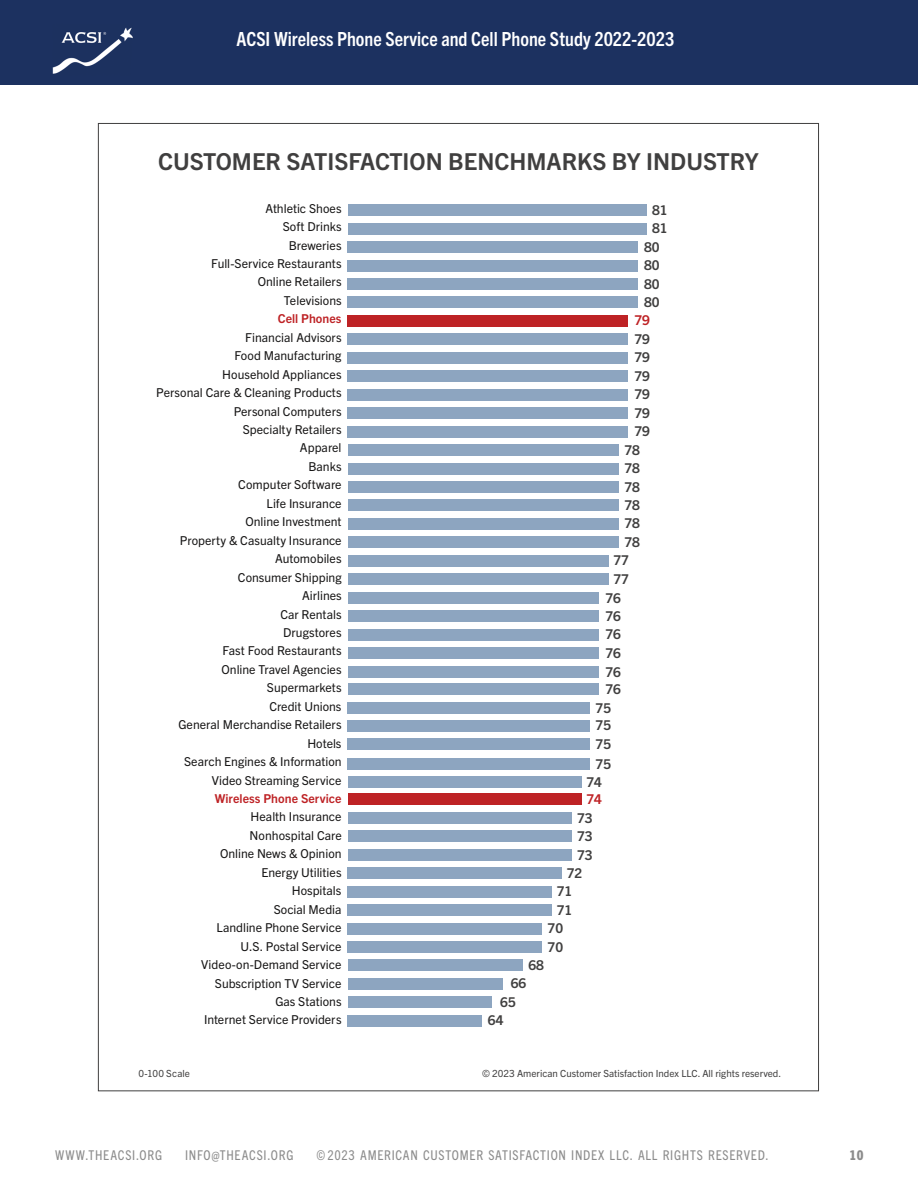
<style>
.page{position:relative;width:918px;height:1188px;background:#fff}
.page>*{position:absolute;margin:0;border:0;box-sizing:border-box;transform-origin:0 0}
.t1{font:700 23.4px "Trade Gothic Next LT Pro";color:#403f3f}
.t2{font:700 condensed 19.5px "Trade Gothic Next LT Pro";color:#fff}
.sidebar{font:condensed 13.5px "Trade Gothic Next LT Pro";letter-spacing:.055em;color:#8c8c8c}
.t3{font:700 13.5px "Trade Gothic Next LT Pro";color:#403f3f}
.t4{font:700 13.5px "Trade Gothic Next LT Pro";color:#be2225}
.sidebar-2{font:800 condensed 13.5px "Trade Gothic Next LT Pro";color:#8c8c8c}
.t5{font:12.3px/18.5px "Trade Gothic Next LT Pro";color:#171616;text-align:right}
.t6{font:9.9px "Trade Gothic Next LT Pro";color:#403f3f}
.s1{font-weight:700;color:#be2225}
</style>
<div class="page">
<div style="left:0;top:0;width:918px;height:84px;background:#1c3160"></div>
<div style="left:348px;top:297px;width:290px;height:11px;background:#8da5c0"></div>
<div style="left:348px;top:333px;width:280px;height:12px;background:#8da5c0"></div>
<div style="left:348px;top:352px;width:280px;height:12px;background:#8da5c0"></div>
<div style="left:348px;top:260px;width:290px;height:11px;background:#8da5c0"></div>
<div style="left:348px;top:370px;width:280px;height:12px;background:#8da5c0"></div>
<div style="left:348px;top:204px;width:299px;height:12px;background:#8da5c0"></div>
<div style="left:348px;top:444px;width:270px;height:12px;background:#8da5c0"></div>
<div style="left:348px;top:278px;width:290px;height:12px;background:#8da5c0"></div>
<div style="left:348px;top:463px;width:270px;height:11px;background:#8da5c0"></div>
<div style="left:348px;top:315px;width:280px;height:12px;background:#be2225"></div>
<div style="left:348px;top:389px;width:280px;height:12px;background:#8da5c0"></div>
<div style="left:348px;top:720px;width:242px;height:11px;background:#8da5c0"></div>
<div style="left:348px;top:223px;width:299px;height:12px;background:#8da5c0"></div>
<div style="left:348px;top:536px;width:270px;height:12px;background:#8da5c0"></div>
<div style="left:348px;top:629px;width:251px;height:11px;background:#8da5c0"></div>
<div style="left:348px;top:555px;width:261px;height:12px;background:#8da5c0"></div>
<div style="left:348px;top:481px;width:270px;height:12px;background:#8da5c0"></div>
<div style="left:348px;top:573px;width:261px;height:12px;background:#8da5c0"></div>
<div style="left:348px;top:830px;width:224px;height:12px;background:#8da5c0"></div>
<div style="left:348px;top:793px;width:233px;height:12px;background:#be2225"></div>
<div style="left:348px;top:923px;width:194px;height:11px;background:#8da5c0"></div>
<div style="left:348px;top:849px;width:224px;height:12px;background:#8da5c0"></div>
<div style="left:348px;top:812px;width:224px;height:12px;background:#8da5c0"></div>
<div style="left:348px;top:886px;width:204px;height:11px;background:#8da5c0"></div>
<div style="left:348px;top:867px;width:214px;height:12px;background:#8da5c0"></div>
<div style="left:348px;top:941px;width:194px;height:12px;background:#8da5c0"></div>
<div style="left:348px;top:960px;width:174px;height:11px;background:#8da5c0"></div>
<div style="left:348px;top:978px;width:155px;height:12px;background:#8da5c0"></div>
<div style="left:348px;top:1015px;width:134px;height:12px;background:#8da5c0"></div>
<div style="left:348px;top:518px;width:270px;height:12px;background:#8da5c0"></div>
<div style="left:348px;top:500px;width:270px;height:11px;background:#8da5c0"></div>
<div style="left:348px;top:407px;width:280px;height:12px;background:#8da5c0"></div>
<div style="left:348px;top:776px;width:233px;height:12px;background:#8da5c0"></div>
<div style="left:348px;top:647px;width:251px;height:12px;background:#8da5c0"></div>
<div style="left:348px;top:758px;width:242px;height:12px;background:#8da5c0"></div>
<div style="left:348px;top:241px;width:290px;height:12px;background:#8da5c0"></div>
<div style="left:348px;top:426px;width:280px;height:11px;background:#8da5c0"></div>
<div style="left:348px;top:610px;width:251px;height:12px;background:#8da5c0"></div>
<div style="left:348px;top:702px;width:242px;height:12px;background:#8da5c0"></div>
<div style="left:348px;top:666px;width:251px;height:12px;background:#8da5c0"></div>
<div style="left:348px;top:739px;width:242px;height:11px;background:#8da5c0"></div>
<div style="left:348px;top:592px;width:251px;height:12px;background:#8da5c0"></div>
<div style="left:348px;top:996px;width:144px;height:12px;background:#8da5c0"></div>
<div style="left:348px;top:904px;width:204px;height:12px;background:#8da5c0"></div>
<div style="left:348px;top:683px;width:251px;height:12px;background:#8da5c0"></div>
<p class="t2" style="left:237px;top:26px;width:439px">ACSI Wireless Phone Service and Cell Phone Study 2022-2023</p>
<p class="t1" style="left:158px;top:145px;width:602px">CUSTOMER SATISFACTION BENCHMARKS BY INDUSTRY</p>
<p class="t5" style="left:156px;top:198px;width:187px">Athletic Shoes<br>Soft Drinks<br>Breweries<br>Full-Service Restaurants<br>Online Retailers<br>Televisions<br><span class="s1">Cell Phones<br></span>Financial Advisors<br>Food Manufacturing<br>Household Appliances<br>Personal Care &amp; Cleaning Products<br>Personal Computers<br>Specialty Retailers<br>Apparel<br>Banks<br>Computer Software<br>Life Insurance<br>Online Investment<br>Property &amp; Casualty Insurance<br>Automobiles<br>Consumer Shipping<br>Airlines<br>Car Rentals<br>Drugstores<br>Fast Food Restaurants<br>Online Travel Agencies<br>Supermarkets<br>Credit Unions<br>General Merchandise Retailers<br>Hotels<br>Search Engines &amp; Information<br>Video Streaming Service<br><span class="s1">Wireless Phone Service<br></span>Health Insurance<br>Nonhospital Care<br>Online News &amp; Opinion<br>Energy Utilities<br>Hospitals<br>Social Media<br>Landline Phone Service<br>U.S. Postal Service<br>Video-on-Demand Service<br>Subscription TV Service<br>Gas Stations<br>Internet Service Providers</p>
<p class="t3" style="left:652px;top:200px;width:17px">81</p>
<p class="t3" style="left:652px;top:219px;width:17px">81</p>
<p class="t3" style="left:644px;top:237px;width:17px">80</p>
<p class="t3" style="left:644px;top:256px;width:17px">80</p>
<p class="t3" style="left:644px;top:274px;width:17px">80</p>
<p class="t3" style="left:644px;top:293px;width:17px">80</p>
<p class="t4" style="left:634px;top:311px;width:17px">79</p>
<p class="t3" style="left:634px;top:330px;width:17px">79</p>
<p class="t3" style="left:634px;top:348px;width:17px">79</p>
<p class="t3" style="left:634px;top:367px;width:17px">79</p>
<p class="t3" style="left:634px;top:385px;width:17px">79</p>
<p class="t3" style="left:634px;top:403px;width:17px">79</p>
<p class="t3" style="left:634px;top:422px;width:17px">79</p>
<p class="t3" style="left:625px;top:440px;width:17px">78</p>
<p class="t3" style="left:625px;top:459px;width:17px">78</p>
<p class="t3" style="left:625px;top:477px;width:17px">78</p>
<p class="t3" style="left:625px;top:496px;width:17px">78</p>
<p class="t3" style="left:625px;top:514px;width:17px">78</p>
<p class="t3" style="left:625px;top:533px;width:17px">78</p>
<p class="t3" style="left:613px;top:551px;width:17px">77</p>
<p class="t3" style="left:613px;top:569px;width:17px">77</p>
<p class="t3" style="left:605px;top:588px;width:17px">76</p>
<p class="t3" style="left:605px;top:607px;width:17px">76</p>
<p class="t3" style="left:605px;top:625px;width:17px">76</p>
<p class="t3" style="left:605px;top:644px;width:17px">76</p>
<p class="t3" style="left:605px;top:662px;width:17px">76</p>
<p class="t3" style="left:605px;top:680px;width:17px">76</p>
<p class="t3" style="left:596px;top:699px;width:17px">75</p>
<p class="t3" style="left:596px;top:716px;width:17px">75</p>
<p class="t3" style="left:596px;top:735px;width:17px">75</p>
<p class="t3" style="left:596px;top:754px;width:17px">75</p>
<p class="t3" style="left:586px;top:773px;width:17px">74</p>
<p class="t4" style="left:586px;top:790px;width:17px">74</p>
<p class="t3" style="left:577px;top:808px;width:17px">73</p>
<p class="t3" style="left:577px;top:827px;width:17px">73</p>
<p class="t3" style="left:577px;top:845px;width:17px">73</p>
<p class="t3" style="left:567px;top:863px;width:17px">72</p>
<p class="t3" style="left:557px;top:882px;width:17px">71</p>
<p class="t3" style="left:557px;top:900px;width:17px">71</p>
<p class="t3" style="left:548px;top:919px;width:17px">70</p>
<p class="t3" style="left:548px;top:937px;width:17px">70</p>
<p class="t3" style="left:529px;top:956px;width:17px">68</p>
<p class="t3" style="left:511px;top:974px;width:17px">66</p>
<p class="t3" style="left:500px;top:993px;width:17px">65</p>
<p class="t3" style="left:488px;top:1011px;width:17px">64</p>
<p class="t6" style="left:138px;top:1066px;width:53px">0-100 Scale</p>
<p class="t6" style="left:482px;top:1066px;width:301px">© 2023 American Customer Satisfaction Index LLC. All rights reserved.</p>
<p class="sidebar" style="left:55px;top:1146px;width:108px">WWW.THEACSI.ORG</p>
<p class="sidebar" style="left:185px;top:1146px;width:110px">INFO@THEACSI.ORG</p>
<p class="sidebar" style="left:316px;top:1146px;width:454px">©2023 AMERICAN CUSTOMER SATISFACTION INDEX LLC. ALL RIGHTS RESERVED.</p>
<p class="sidebar-2" style="left:849px;top:1146px;width:15px">10</p>
</div>
